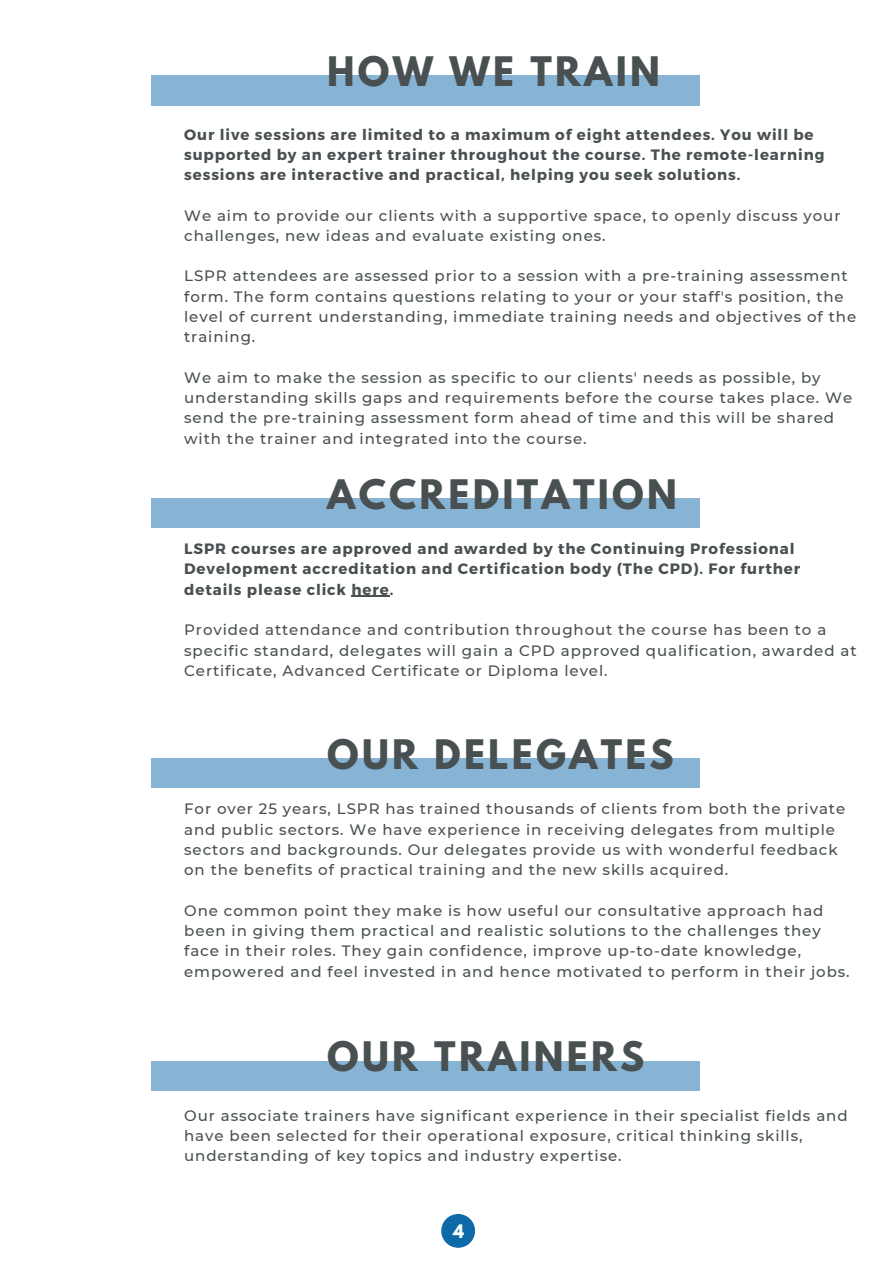
<style>
.page{position:relative;width:894px;height:1264px;background:#fff}
.page>*{position:absolute;margin:0;border:0;box-sizing:border-box;transform-origin:0 0}
.t1{font:700 36px "League Spartan";letter-spacing:.09em;color:#495052}
.t2{font:700 16.5px "League Spartan";color:#fff}
.t3{font:500 15px/20.2px "Montserrat";letter-spacing:.06em;color:#495052}
.t4{font:700 15px/20.2px "Montserrat";letter-spacing:.06em;color:#495052}
</style>
<div class="page">
<div style="left:151px;top:76px;width:549px;height:29px;background:#87b4d4"></div>
<div style="left:151px;top:498px;width:549px;height:29px;background:#87b4d4"></div>
<div style="left:151px;top:1061px;width:549px;height:29px;background:#87b4d4"></div>
<div style="left:151px;top:758px;width:549px;height:29px;background:#87b4d4"></div>
<hr style="left:351px;top:596px;width:38px;height:1px;background:#495052">
<div style="left:441px;top:1213px;width:34px;height:34px;background:#0d69a8;border-radius:50%"></div>
<p class="t1" style="left:327px;top:54px;width:334px">HOW WE TRAIN</p>
<p class="t4" style="left:184px;top:123px;width:641px">Our live sessions are limited to a maximum of eight attendees. You will be supported by an expert trainer throughout the course. The remote-learning sessions are interactive and practical, helping you seek solutions.</p>
<p class="t3" style="left:184px;top:205px;width:657px">We aim to provide our clients with a supportive space, to openly discuss your challenges, new ideas and evaluate existing ones.</p>
<p class="t3" style="left:184px;top:266px;width:673px">LSPR attendees are assessed prior to a session with a pre-training assessment form. The form contains questions relating to your or your staff's position, the level of current understanding, immediate training needs and objectives of the training.</p>
<p class="t3" style="left:184px;top:367px;width:669px">We aim to make the session as specific to our clients' needs as possible, by understanding skills gaps and requirements before the course takes place. We send the pre-training assessment form ahead of time and this will be shared with the trainer and integrated into the course.</p>
<p class="t1" style="left:327px;top:476px;width:351px">ACCREDITATION</p>
<p class="t4" style="left:184px;top:538px;width:617px">LSPR courses are approved and awarded by the Continuing Professional<br>Development accreditation and Certification body (The CPD). For further details please click here.</p>
<p class="t3" style="left:184px;top:619px;width:673px">Provided attendance and contribution throughout the course has been to a specific standard, delegates will gain a CPD approved qualification, awarded at<br>Certificate, Advanced Certificate or Diploma level.</p>
<p class="t1" style="left:327px;top:736px;width:348px">OUR DELEGATES</p>
<p class="t3" style="left:184px;top:798px;width:662px">For over 25 years, LSPR has trained thousands of clients from both the private and public sectors. We have experience in receiving delegates from multiple sectors and backgrounds. Our delegates provide us with wonderful feedback on the benefits of practical training and the new skills acquired.</p>
<p class="t3" style="left:184px;top:900px;width:666px">One common point they make is how useful our consultative approach had been in giving them practical and realistic solutions to the challenges they face in their roles. They gain confidence, improve up-to-date knowledge, empowered and feel invested in and hence motivated to perform in their jobs.</p>
<p class="t1" style="left:327px;top:1038px;width:318px">OUR TRAINERS</p>
<p class="t3" style="left:184px;top:1105px;width:664px">Our associate trainers have significant experience in their specialist fields and have been selected for their operational exposure, critical thinking skills, understanding of key topics and industry expertise.</p>
<p class="t2" style="left:453px;top:1222px;width:12px">4</p>
</div>
